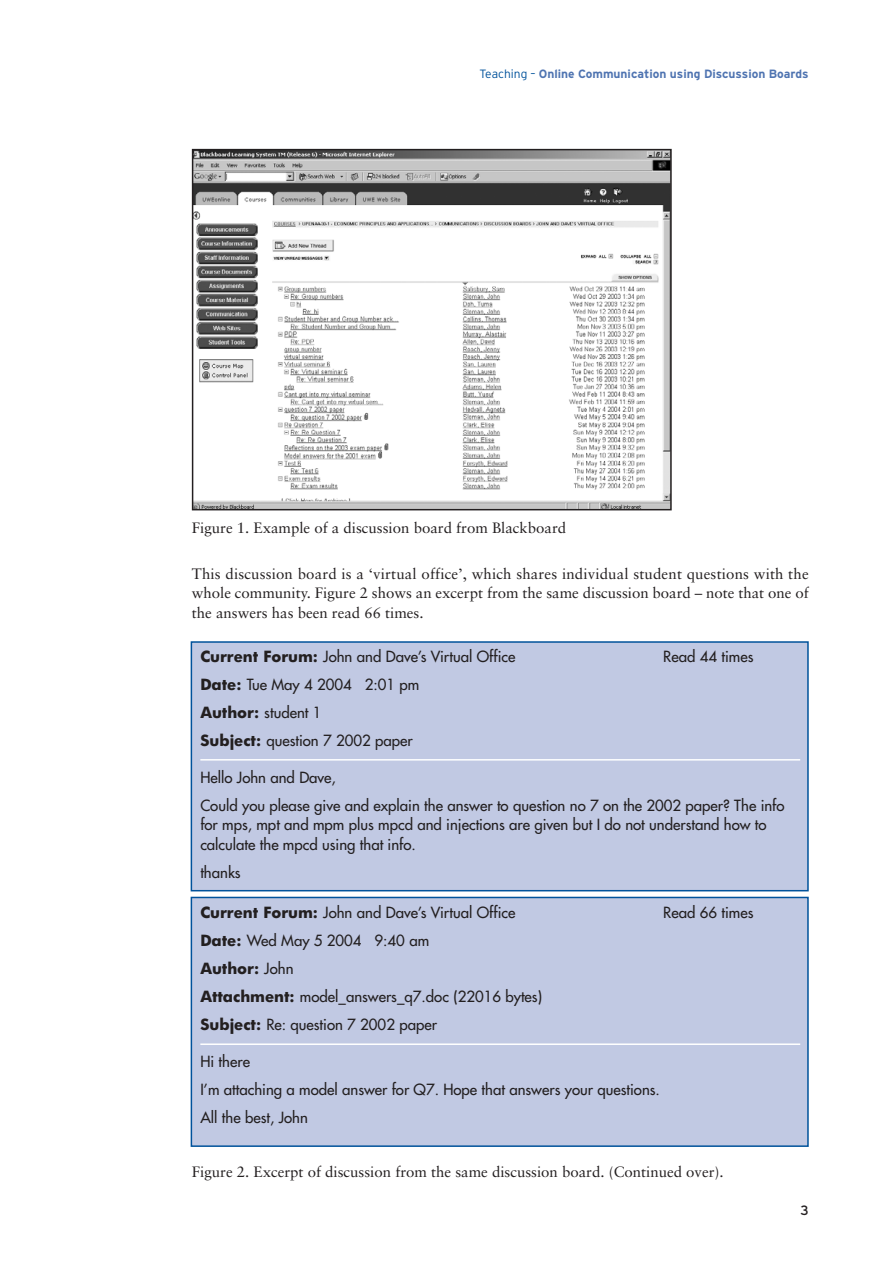
<style>
.page{position:relative;width:893px;height:1262px;background:#fff}
.page>*{position:absolute;margin:0;border:0;box-sizing:border-box;transform-origin:0 0}
.t1{font:15px/28px "Futura";color:#231f20}
.t2{font:15px/19.5px "Sabon";color:#231f20;text-align:justify}
.t3{font:13.5px "Interstate";color:#231f20}
.t4{font:700 12px "Interstate";color:#4f74b1}
.s1{font-weight:300;color:#00529b}
.s2{font-weight:700}
</style>
<div class="page">
<div style="left:191px;top:642px;width:617px;height:248px;background:#c1c9e3"></div>
<div style="left:191px;top:641px;width:617px;height:250px;border:2px solid #00529b"></div>
<div style="left:191px;top:897px;width:617px;height:249px;background:#c1c9e3"></div>
<div style="left:191px;top:896px;width:617px;height:250px;border:2px solid #00529b"></div>
<img style="left:195px;top:152px;width:473px;height:355px">
<div style="left:192px;top:149px;width:479px;height:361px;border:2px solid #231f20"></div>
<hr style="left:200px;top:759px;width:600px;height:1px;background:#fff">
<hr style="left:200px;top:1043px;width:600px;height:2px;background:#fff">
<p class="t4" style="left:479px;top:69px;width:331px"><span class="s1">Teaching –</span> Online Communication using Discussion Boards</p>
<p class="t2" style="left:192px;top:519px;width:376px">Figure 1. Example of a discussion board from Blackboard</p>
<p class="t2" style="left:192px;top:565px;width:618px">This discussion board is a ‘virtual office’, which shares individual student questions with the whole community. Figure 2 shows an excerpt from the same discussion board – note that one of the answers has been read 66 times.</p>
<p class="t1" style="left:200px;top:643px;width:316px"><span class="s2">Current Forum:</span> John and Dave’s Virtual Office</p>
<p class="t1" style="left:663px;top:643px;width:92px">Read 44 times</p>
<p class="t1" style="left:200px;top:671px;width:220px"><span class="s2">Date:</span> Tue May 4 2004 2:01 pm<br><span class="s2">Author:</span> student 1<br><span class="s2">Subject:</span> question 7 2002 paper</p>
<p class="t1" style="left:200px;top:764px;width:585px">Hello John and Dave,<br>Could you please give and explain the answer to question no 7 on the 2002 paper? The info</p>
<p class="t1" style="left:200px;top:816px;width:568px;line-height:19.5px">for mps, mpt and mpm plus mpcd and injections are given but I do not understand how to calculate the mpcd using that info.</p>
<p class="t1" style="left:200px;top:859px;width:42px">thanks</p>
<p class="t1" style="left:200px;top:900px;width:316px"><span class="s2">Current Forum:</span> John and Dave’s Virtual Office</p>
<p class="t1" style="left:663px;top:900px;width:92px">Read 66 times</p>
<p class="t1" style="left:200px;top:928px;width:343px"><span class="s2">Date:</span> Wed May 5 2004 9:40 am<br><span class="s2">Author:</span> John<br><span class="s2">Attachment:</span> model_answers_q7.doc (22016 bytes)<br><span class="s2">Subject:</span> Re: question 7 2002 paper</p>
<p class="t1" style="left:200px;top:1048px;width:461px">Hi there<br>I’m attaching a model answer for Q7. Hope that answers your questions.<br>All the best, John</p>
<p class="t2" style="left:192px;top:1163px;width:533px">Figure 2. Excerpt of discussion from the same discussion board. (Continued over).</p>
<p class="t3" style="left:800px;top:1204px;width:10px">3</p>
</div>
